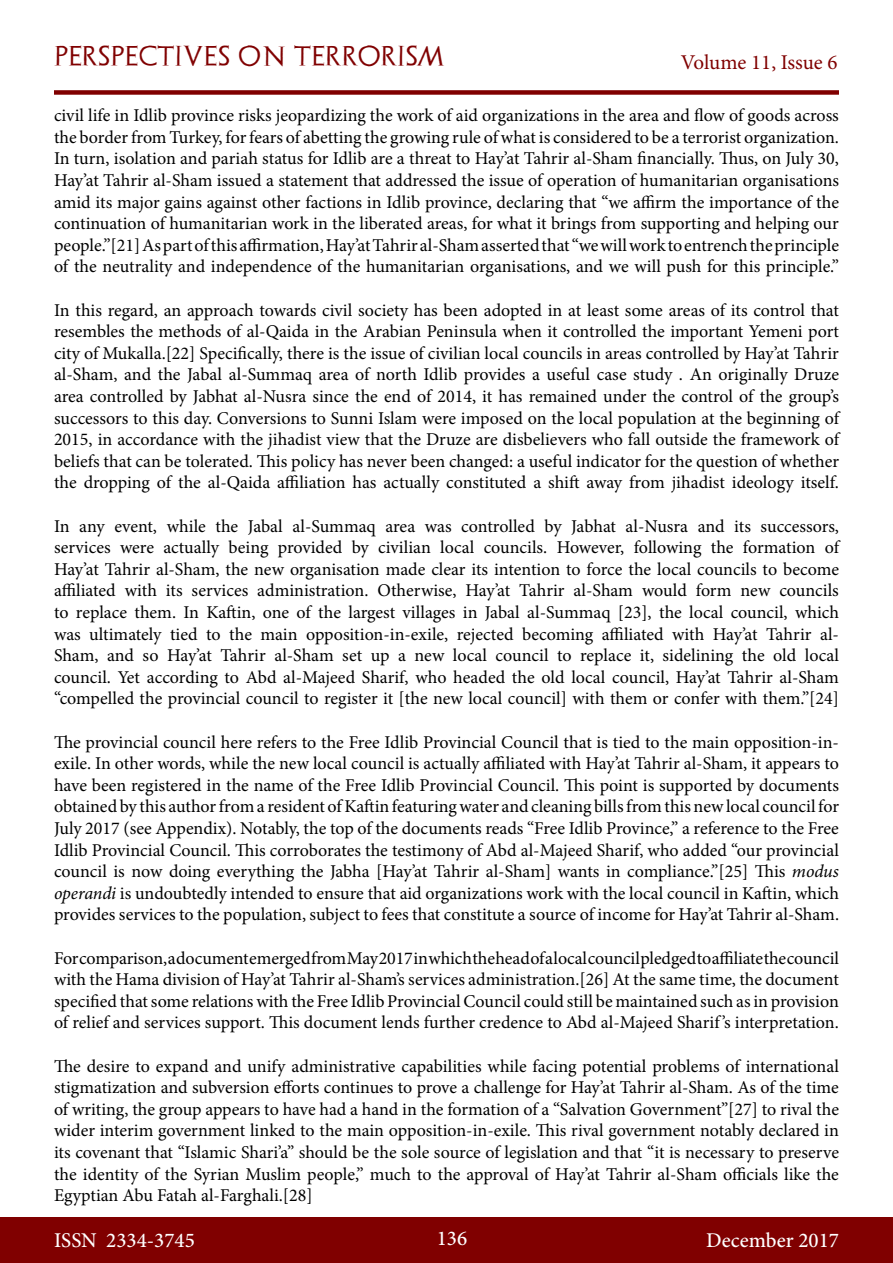
<style>
.page{position:relative;width:893px;height:1263px;background:#fff}
.page>*{position:absolute;margin:0;border:0;box-sizing:border-box;transform-origin:0 0}
.t1{font:500 21px "Minion Pro";color:#fff}
.t2{font:21px "Archeologicaps";letter-spacing:.045em;color:#800000}
.t3{font:21px "Minion Pro";letter-spacing:-.005em;color:#800000}
.t4{font:18px/21.6px "Minion Pro";color:#000;text-align:justify}
.s1{font-style:italic}
</style>
<div class="page">
<div style="left:0;top:1217px;width:893px;height:46px;background:#800000"></div>
<div style="left:54px;top:90px;width:785px;height:5px;background:#800000"></div>
<p class="t2" style="left:54px;top:43px;width:392px">PERSPECTIVES ON TERRORISM</p>
<p class="t3" style="left:681px;top:48px;width:158px">Volume 11, Issue 6</p>
<p class="t4" style="left:54px;top:105px;width:786px">civil life in Idlib province risks jeopardizing the work of aid organizations in the area and flow of goods across the border from Turkey, for fears of abetting the growing rule of what is considered to be a terrorist organization.<br>In turn, isolation and pariah status for Idlib are a threat to Hay’at Tahrir al-Sham financially. Thus, on July 30, Hay’at Tahrir al-Sham issued a statement that addressed the issue of operation of humanitarian organisations amid its major gains against other factions in Idlib province, declaring that “we affirm the importance of the continuation of humanitarian work in the liberated areas, for what it brings from supporting and helping our people.”[21] As part of this affirmation, Hay’at Tahrir al-Sham asserted that “we will work to entrench the principle of the neutrality and independence of the humanitarian organisations, and we will push for this principle.”</p>
<p class="t4" style="left:54px;top:299px;width:787px">In this regard, an approach towards civil society has been adopted in at least some areas of its control that resembles the methods of al-Qaida in the Arabian Peninsula when it controlled the important Yemeni port city of Mukalla.[22] Specifically, there is the issue of civilian local councils in areas controlled by Hay’at Tahrir al-Sham, and the Jabal al-Summaq area of north Idlib provides a useful case study . An originally Druze area controlled by Jabhat al-Nusra since the end of 2014, it has remained under the control of the group’s successors to this day. Conversions to Sunni Islam were imposed on the local population at the beginning of 2015, in accordance with the jihadist view that the Druze are disbelievers who fall outside the framework of beliefs that can be tolerated. This policy has never been changed: a useful indicator for the question of whether the dropping of the al-Qaida affiliation has actually constituted a shift away from jihadist ideology itself.</p>
<p class="t4" style="left:54px;top:515px;width:787px">In any event, while the Jabal al-Summaq area was controlled by Jabhat al-Nusra and its successors, services were actually being provided by civilian local councils. However, following the formation of Hay’at Tahrir al-Sham, the new organisation made clear its intention to force the local councils to become affiliated with its services administration. Otherwise, Hay’at Tahrir al-Sham would form new councils to replace them. In Kaftin, one of the largest villages in Jabal al-Summaq [23], the local council, which was ultimately tied to the main opposition-in-exile, rejected becoming affiliated with Hay’at Tahrir al-Sham, and so Hay’at Tahrir al-Sham set up a new local council to replace it, sidelining the old local council. Yet according to Abd al-Majeed Sharif, who headed the old local council, Hay’at Tahrir al-Sham “compelled the provincial council to register it [the new local council] with them or confer with them.”[24]</p>
<p class="t4" style="left:54px;top:731px;width:787px">The provincial council here refers to the Free Idlib Provincial Council that is tied to the main opposition-in&shy;exile. In other words, while the new local council is actually affiliated with Hay’at Tahrir al-Sham, it appears to have been registered in the name of the Free Idlib Provincial Council. This point is supported by documents obtained by this author from a resident of Kaftin featuring water and cleaning bills from this new local council for July 2017 (see Appendix). Notably, the top of the documents reads “Free Idlib Province,” a reference to the Free Idlib Provincial Council. This corroborates the testimony of Abd al-Majeed Sharif, who added “our provincial council is now doing everything the Jabha [Hay’at Tahrir al-Sham] wants in compliance.”[25] This <span class="s1">modus operandi</span> is undoubtedly intended to ensure that aid organizations work with the local council in Kaftin, which provides services to the population, subject to fees that constitute a source of income for Hay’at Tahrir al-Sham.</p>
<p class="t4" style="left:54px;top:947px;width:786px">For comparison, a document emerged from May 2017 in which the head of a local council pledged to affiliate the council with the Hama division of Hay’at Tahrir al-Sham’s services administration.[26] At the same time, the document specified that some relations with the Free Idlib Provincial Council could still be maintained such as in provision of relief and services support. This document lends further credence to Abd al-Majeed Sharif ’s interpretation.</p>
<p class="t4" style="left:54px;top:1055px;width:787px">The desire to expand and unify administrative capabilities while facing potential problems of international stigmatization and subversion efforts continues to prove a challenge for Hay’at Tahrir al-Sham. As of the time of writing, the group appears to have had a hand in the formation of a “Salvation Government”[27] to rival the wider interim government linked to the main opposition-in-exile. This rival government notably declared in its covenant that “Islamic Shari’a” should be the sole source of legislation and that “it is necessary to preserve the identity of the Syrian Muslim people,” much to the approval of Hay’at Tahrir al-Sham officials like the Egyptian Abu Fatah al-Farghali.[28]</p>
<p class="t1" style="left:54px;top:1226px;width:142px">ISSN 2334-3745</p>
<p class="t1" style="left:437px;top:1224px;width:32px">136</p>
<p class="t1" style="left:706px;top:1226px;width:134px">December 2017</p>
</div>
